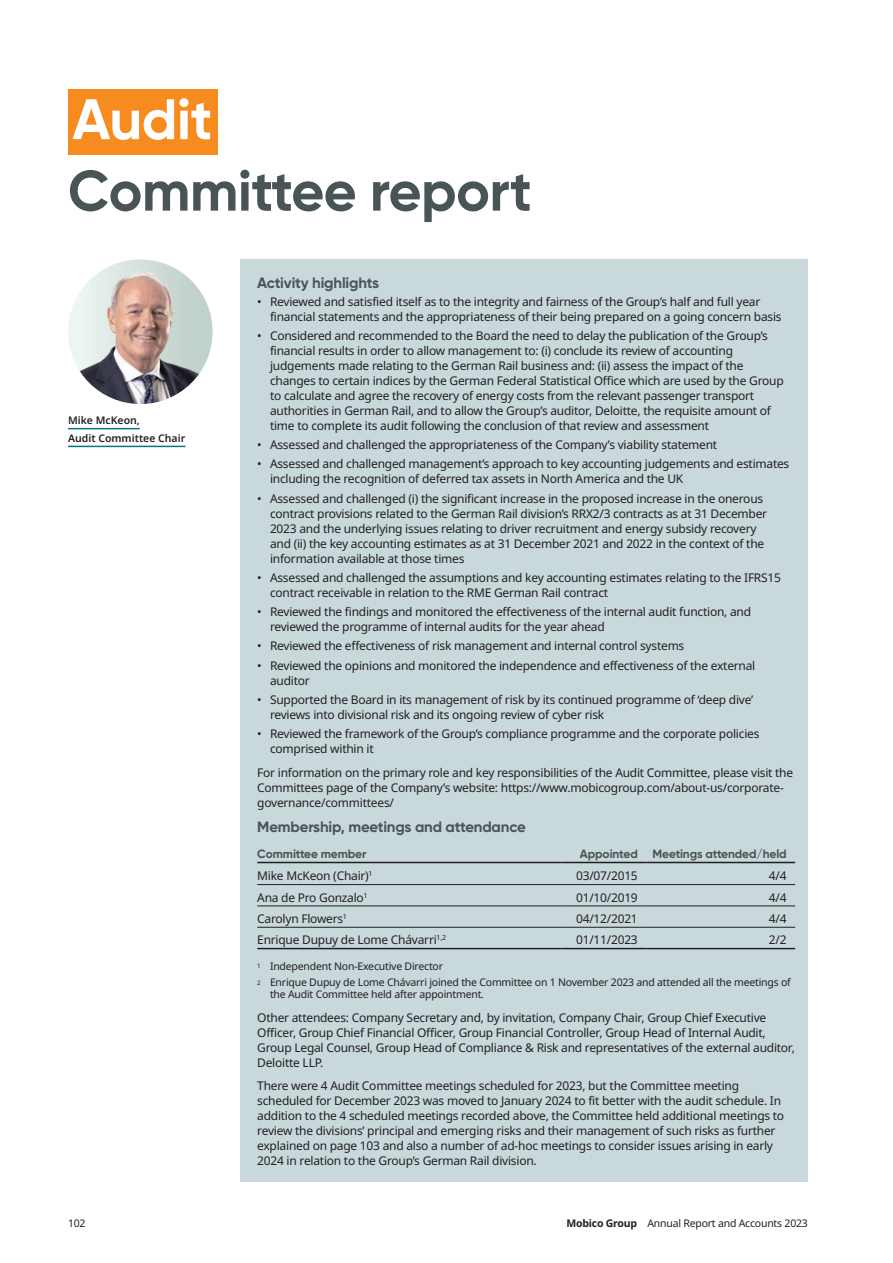
<style>
.page{position:relative;width:893px;height:1263px;background:#fff}
.page>*{position:absolute;margin:0;border:0;box-sizing:border-box;transform-origin:0 0}
.t1{font:700 57px "Gilroy";letter-spacing:-.01em;color:#485455}
.t2{font:700 57px "Gilroy";letter-spacing:-.01em;color:#fff}
.t3{font:700 15px "Gilroy";letter-spacing:-.01em;color:#485455}
.t4{font:12px/15px "Noto Sans";letter-spacing:-.02em;color:#231f20}
.t5{font:700 12px "Gilroy";letter-spacing:-.01em;color:#485455}
.t6{font:10.5px/16.2px "Noto Sans";letter-spacing:-.02em;color:#231f20}
.t7{font:600 10.5px/17.7px "Noto Sans";color:#231f20}
.s1{font-size:6.15px}
.s2{font-weight:700}
</style>
<div class="page">
<img style="left:68px;top:259px;width:145px;height:145px;border-radius:72px">
<div style="left:68px;top:89px;width:149px;height:66px;background:#f68b1f"></div>
<div style="left:240px;top:259px;width:568px;height:923px;background:#c9d8db"></div>
<hr style="left:257px;top:884px;width:304px;height:1px;background:#231f20">
<hr style="left:561px;top:884px;width:85px;height:1px;background:#231f20">
<hr style="left:257px;top:948px;width:304px;height:1px;background:#231f20">
<hr style="left:646px;top:884px;width:149px;height:1px;background:#231f20">
<hr style="left:561px;top:948px;width:85px;height:1px;background:#231f20">
<hr style="left:646px;top:948px;width:149px;height:1px;background:#231f20">
<hr style="left:257px;top:905px;width:304px;height:1px;background:#231f20">
<hr style="left:257px;top:927px;width:304px;height:1px;background:#231f20">
<hr style="left:257px;top:862px;width:304px;height:1px;background:#231f20">
<hr style="left:561px;top:862px;width:85px;height:1px;background:#231f20">
<hr style="left:646px;top:862px;width:149px;height:1px;background:#231f20">
<hr style="left:561px;top:905px;width:85px;height:1px;background:#231f20">
<hr style="left:561px;top:927px;width:85px;height:1px;background:#231f20">
<hr style="left:646px;top:927px;width:149px;height:1px;background:#231f20">
<hr style="left:646px;top:905px;width:149px;height:1px;background:#231f20">
<hr style="left:68px;top:428px;width:72px;height:1px;background:#007a7e">
<hr style="left:68px;top:446px;width:117px;height:1px;background:#007a7e">
<h1 class="t2" style="left:72px;top:84px;width:142px">Audit</h1>
<h1 class="t1" style="left:68px;top:155px;width:465px">Committee report</h1>
<p class="t7" style="left:68px;top:412px;width:119px">Mike McKeon,<br>Audit Committee Chair</p>
<p class="t3" style="left:257px;top:274px;width:123px">Activity highlights</p>
<p class="t4" style="left:270px;top:294px;width:513px;text-indent:-13px">• Reviewed and satisfied itself as to the integrity and fairness of the Group’s half and full year financial statements and the appropriateness of their being prepared on a going concern basis</p>
<p class="t4" style="left:270px;top:328px;width:515px;text-indent:-13px">• Considered and recommended to the Board the need to delay the publication of the Group’s financial results in order to allow management to: (i) conclude its review of accounting judgements made relating to the German Rail business and: (ii) assess the impact of the changes to certain indices by the German Federal Statistical Office which are used by the Group to calculate and agree the recovery of energy costs from the relevant passenger transport authorities in German Rail, and to allow the Group’s auditor, Deloitte, the requisite amount of time to complete its audit following the conclusion of that review and assessment</p>
<p class="t4" style="left:257px;top:437px;width:461px">• Assessed and challenged the appropriateness of the Company’s viability statement</p>
<p class="t4" style="left:270px;top:457px;width:521px;text-indent:-13px">• Assessed and challenged management’s approach to key accounting judgements and estimates including the recognition of deferred tax assets in North America and the UK</p>
<p class="t4" style="left:270px;top:491px;width:499px;text-indent:-13px">• Assessed and challenged (i) the significant increase in the proposed increase in the onerous contract provisions related to the German Rail division’s RRX2/3 contracts as at 31 December 2023 and the underlying issues relating to driver recruitment and energy subsidy recovery and (ii) the key accounting estimates as at 31 December 2021 and 2022 in the context of the information available at those times</p>
<p class="t4" style="left:270px;top:570px;width:512px;text-indent:-13px">• Assessed and challenged the assumptions and key accounting estimates relating to the IFRS15 contract receivable in relation to the RME German Rail contract</p>
<p class="t4" style="left:270px;top:604px;width:483px;text-indent:-13px">• Reviewed the findings and monitored the effectiveness of the internal audit function, and reviewed the programme of internal audits for the year ahead</p>
<p class="t4" style="left:257px;top:639px;width:429px">• Reviewed the effectiveness of risk management and internal control systems</p>
<p class="t4" style="left:270px;top:658px;width:487px;text-indent:-13px">• Reviewed the opinions and monitored the independence and effectiveness of the external auditor</p>
<p class="t4" style="left:270px;top:692px;width:485px;text-indent:-13px">• Supported the Board in its management of risk by its continued programme of ‘deep dive’ reviews into divisional risk and its ongoing review of cyber risk</p>
<p class="t4" style="left:270px;top:726px;width:491px;text-indent:-13px">• Reviewed the framework of the Group’s compliance programme and the corporate policies comprised within it</p>
<p class="t4" style="left:257px;top:765px;width:537px">For information on the primary role and key responsibilities of the Audit Committee, please visit the<br>Committees page of the Company’s website: https://www.mobicogroup.com/about-us/corporate&shy;governance/committees/</p>
<p class="t3" style="left:257px;top:817px;width:270px">Membership, meetings and attendance</p>
<p class="t5" style="left:257px;top:846px;width:111px">Committee member</p>
<p class="t5" style="left:580px;top:846px;width:208px">Appointed Meetings attended/held</p>
<p class="t4" style="left:257px;top:869px;width:117px">Mike McKeon (Chair)<sup>1</sup></p>
<p class="t4" style="left:576px;top:869px;width:63px">03/07/2015</p>
<p class="t4" style="left:769px;top:869px;width:19px">4/4</p>
<p class="t4" style="left:257px;top:890px;width:112px">Ana de Pro Gonzalo<sup>1</sup></p>
<p class="t4" style="left:576px;top:890px;width:63px">01/10/2019</p>
<p class="t4" style="left:769px;top:890px;width:19px">4/4</p>
<p class="t4" style="left:257px;top:911px;width:91px">Carolyn Flowers<sup>1</sup></p>
<p class="t4" style="left:576px;top:911px;width:63px">04/12/2021</p>
<p class="t4" style="left:769px;top:911px;width:19px">4/4</p>
<p class="t4" style="left:257px;top:933px;width:190px">Enrique Dupuy de Lome Chávarri<sup>1,2</sup></p>
<p class="t4" style="left:576px;top:933px;width:63px">01/11/2023</p>
<p class="t4" style="left:769px;top:933px;width:19px">2/2</p>
<p class="t6" style="left:257px;top:958px;width:535px"><span class="s1">1</span> Independent Non-Executive Director<br><span class="s1">2</span> Enrique Dupuy de Lome Chávarri joined the Committee on 1 November 2023 and attended all the meetings of</p>
<p class="t6" style="left:270px;top:986px;width:216px">the Audit Committee held after appointment.</p>
<p class="t4" style="left:257px;top:1010px;width:539px">Other attendees: Company Secretary and, by invitation, Company Chair, Group Chief Executive Officer, Group Chief Financial Officer, Group Financial Controller, Group Head of Internal Audit, Group Legal Counsel, Group Head of Compliance &amp; Risk and representatives of the external auditor, Deloitte LLP.</p>
<p class="t4" style="left:257px;top:1078px;width:528px">There were 4 Audit Committee meetings scheduled for 2023, but the Committee meeting scheduled for December 2023 was moved to January 2024 to fit better with the audit schedule. In addition to the 4 scheduled meetings recorded above, the Committee held additional meetings to review the divisions’ principal and emerging risks and their management of such risks as further explained on page 103 and also a number of ad-hoc meetings to consider issues arising in early 2024 in relation to the Group’s German Rail division.</p>
<p class="t6" style="left:68px;top:1216px;width:19px">102</p>
<p class="t6" style="left:566px;top:1216px;width:243px"><span class="s2">Mobico Group</span> Annual Report and Accounts 2023</p>
</div>
